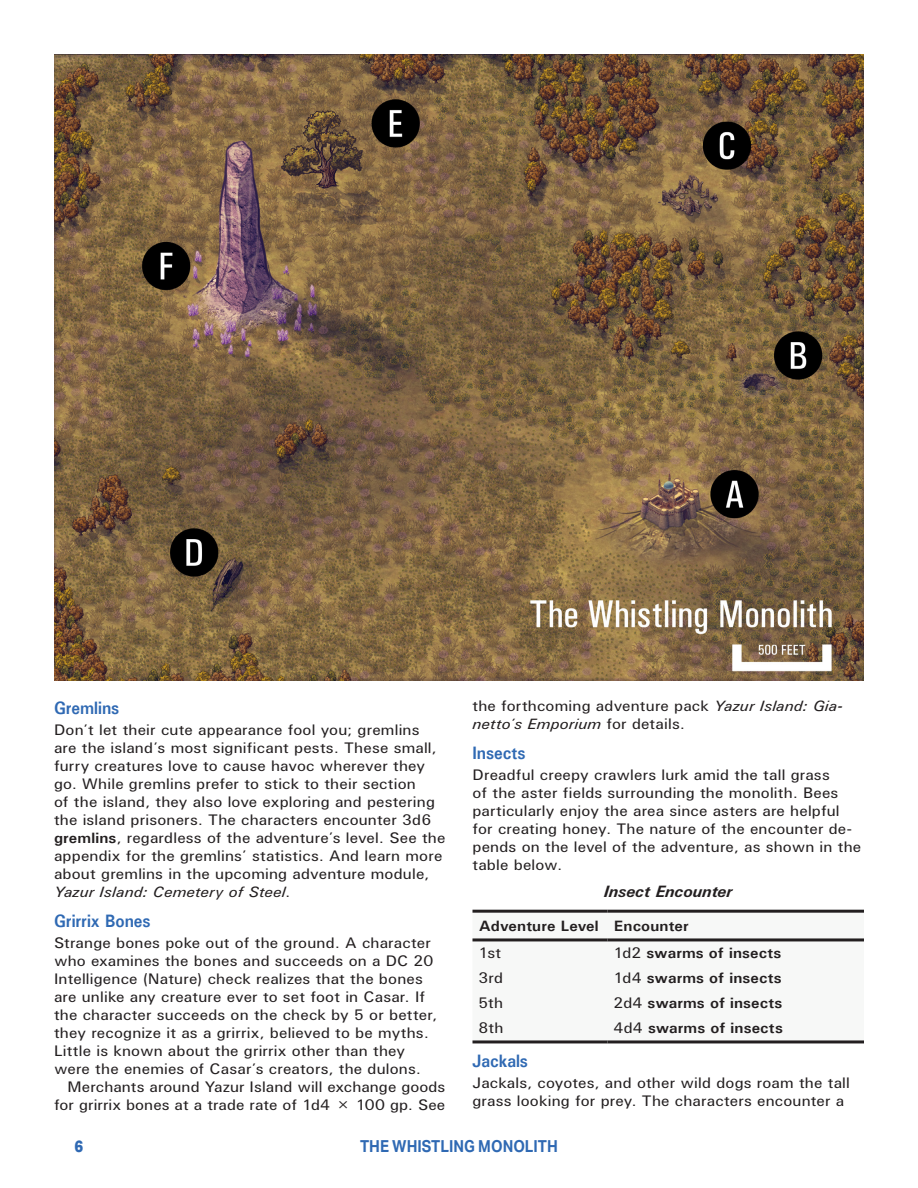
<style>
.page{position:relative;width:918px;height:1188px;background:#fff}
.page>*{position:absolute;margin:0;border:0;box-sizing:border-box;transform-origin:0 0}
.p_H4{font:700 18px "U001";color:#2f69b3;scale:.9 1}
.t1{font:700 16.5px "Aktiv Grotesk";color:#2f69b3;scale:.9 1}
.p_Table_Title{font:italic 700 16.5px "U001";color:#231f20}
.t2{font:800 16.5px "Aktiv Grotesk";color:#2f69b3;scale:.9 1}
.p_body_no_indent{font:15px/18px "U001";letter-spacing:.01em;color:#231f20;scale:1.05 1}
.p_body{font:15px/18px "U001";letter-spacing:.005em;color:#231f20;text-align:right;scale:1.05 1}
.p_table_body{font:700 15px "U001";letter-spacing:.01em;color:#231f20;scale:1.05 1}
.p_table_header{font:700 15px "U001";letter-spacing:.01em;color:#231f20;scale:1.05 1}
.p_table_body-2{font:15px "U001";letter-spacing:.005em;color:#231f20;scale:1.05 1}
.s1{font-weight:700}
.s2{font-style:italic}
.s3{font-weight:400}
</style>
<div class="page">
<img style="left:54px;top:54px;width:810px;height:626px">
<svg style="left:472px;top:941px;width:392px;height:1px"></svg>
<hr style="left:472px;top:910px;width:136px;height:3px;background:#231f20">
<hr style="left:608px;top:910px;width:256px;height:3px;background:#231f20">
<hr style="left:472px;top:938px;width:136px;height:3px;background:#231f20">
<hr style="left:608px;top:938px;width:256px;height:3px;background:#231f20">
<hr style="left:472px;top:1040px;width:136px;height:3px;background:#231f20">
<hr style="left:608px;top:1040px;width:256px;height:3px;background:#231f20">
<p class="p_H4" style="left:54px;top:696px;width:74px">Gremlins</p>
<p class="p_body_no_indent" style="left:54px;top:721px;width:374px">Don’t let their cute appearance fool you; gremlins are the island’s most significant pests. These small, furry creatures love to cause havoc wherever they go. While gremlins prefer to stick to their section<br>of the island, they also love exploring and pestering the island prisoners. The characters encounter 3d6 <span class="s1">gremlins</span>, regardless of the adventure’s level. See the appendix for the gremlins’ statistics. And learn more about gremlins in the upcoming adventure module, <span class="s2">Yazur Island: Cemetery of Steel</span>.</p>
<p class="p_H4" style="left:54px;top:909px;width:109px">Grirrix Bones</p>
<p class="p_body_no_indent" style="left:54px;top:934px;width:367px">Strange bones poke out of the ground. A character who examines the bones and succeeds on a DC 20<br>Intelligence (Nature) check realizes that the bones are unlike any creature ever to set foot in Casar. If the character succeeds on the check by 5 or better, they recognize it as a grirrix, believed to be myths.<br>Little is known about the grirrix other than they were the enemies of Casar’s creators, the dulons.</p>
<p class="p_body" style="left:54px;top:1078px;width:374px">Merchants around Yazur Island will exchange goods for grirrix bones at a trade rate of 1d4 × 100 gp. See</p>
<p class="p_body" style="left:472px;top:697px;width:354px;text-align:left">the forthcoming adventure pack <span class="s2">Yazur Island: Gia&shy;netto’s Emporium</span> for details.</p>
<p class="p_H4" style="left:472px;top:741px;width:61px">Insects</p>
<p class="p_body_no_indent" style="left:472px;top:766px;width:372px">Dreadful creepy crawlers lurk amid the tall grass<br>of the aster fields surrounding the monolith. Bees particularly enjoy the area since asters are helpful for creating honey. The nature of the encounter de&shy;pends on the level of the adventure, as shown in the table below.</p>
<p class="p_Table_Title" style="left:604px;top:881px;width:130px">Insect Encounter</p>
<p class="p_table_header" style="left:479px;top:917px;width:115px">Adventure Level</p>
<p class="p_table_header" style="left:614px;top:917px;width:72px">Encounter</p>
<p class="p_table_body-2" style="left:478px;top:944px;width:23px">1st</p>
<p class="p_table_body" style="left:614px;top:944px;width:161px"><span class="s3">1d2</span> swarms of insects</p>
<p class="p_table_body-2" style="left:478px;top:969px;width:25px">3rd</p>
<p class="p_table_body" style="left:614px;top:969px;width:162px"><span class="s3">1d4</span> swarms of insects</p>
<p class="p_table_body-2" style="left:478px;top:994px;width:25px">5th</p>
<p class="p_table_body" style="left:614px;top:994px;width:162px"><span class="s3">2d4</span> swarms of insects</p>
<p class="p_table_body-2" style="left:478px;top:1019px;width:25px">8th</p>
<p class="p_table_body" style="left:614px;top:1019px;width:163px"><span class="s3">4d4</span> swarms of insects</p>
<p class="p_H4" style="left:472px;top:1050px;width:63px">Jackals</p>
<p class="p_body_no_indent" style="left:472px;top:1074px;width:361px">Jackals, coyotes, and other wild dogs roam the tall grass looking for prey. The characters encounter a</p>
<p class="t2" style="left:74px;top:1137px;width:11px">6</p>
<p class="t1" style="left:360px;top:1137px;width:221px">THE WHISTLING MONOLITH</p>
</div>
